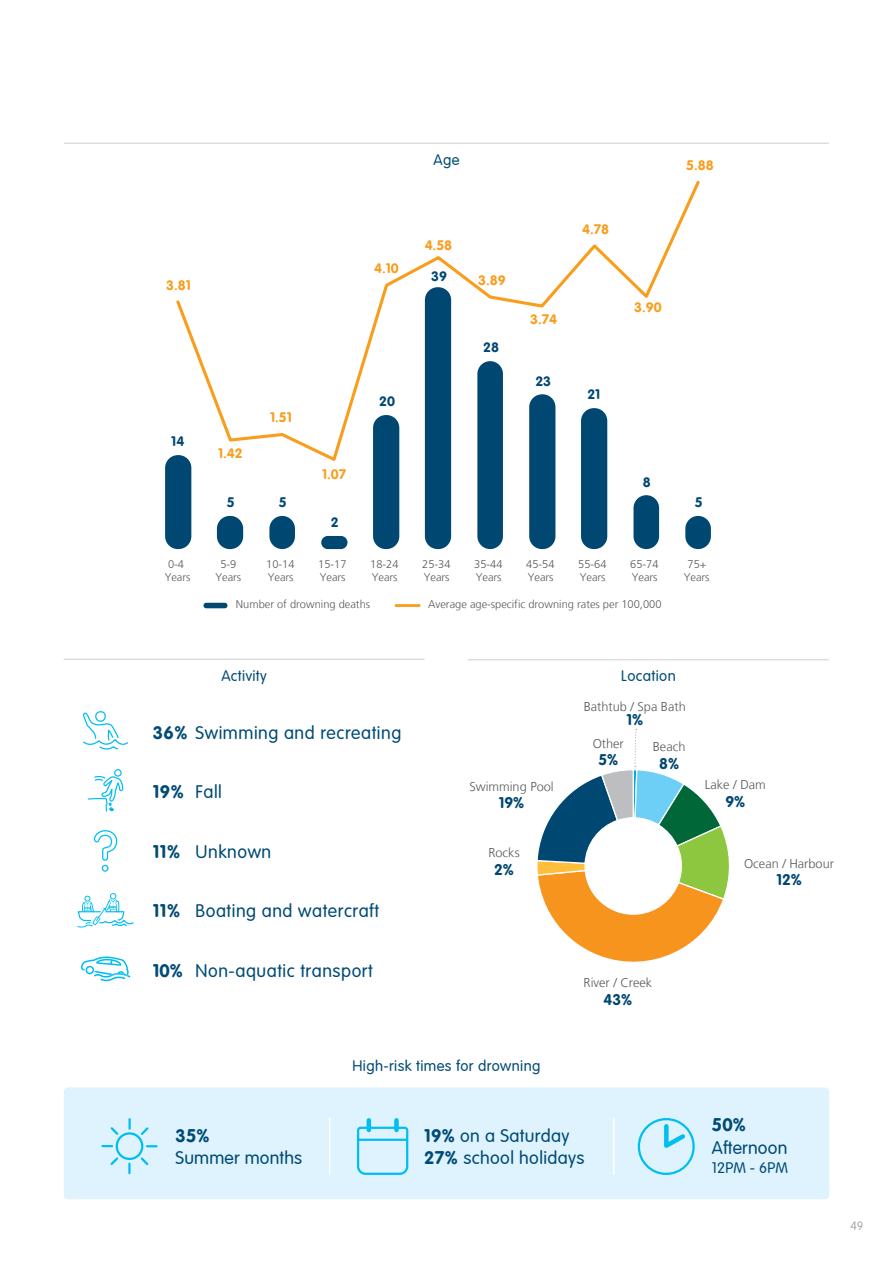
<style>
.page{position:relative;width:893px;height:1263px;background:#fff}
.page>*{position:absolute;margin:0;border:0;box-sizing:border-box;transform-origin:0 0}
.t1{font:300 18px "VAG Rounded Std";letter-spacing:.03em;color:#004b76}
.t2{font:300 18px/22.5px "VAG Rounded LT Pro";letter-spacing:.02em;color:#004b76}
.t3{font:700 18px "VAG Rounded LT Pro";color:#004b76}
.t4{font:700 15.3px "VAG Rounded Std";color:#004772}
.t5{font:300 15px "VAG Rounded LT Pro";letter-spacing:.025em;color:#004b76}
.t6{font:700 13.5px "VAG Rounded LT Pro";color:#f99d1c}
.t7{font:700 13.5px "VAG Rounded LT Pro";color:#004772}
.t8{font:300 12.75px "Frutiger LT";color:#58595b}
.t9{font:300 12px "VAG Rounded LT Pro";color:#a7a9ac}
.t10{font:300 11.1px/12.9px "Frutiger LT";color:#58595b}
.s1{font-family:"VAG Rounded LT Pro";font-weight:700}
.s2{font-weight:700}
</style>
<div class="page">
<svg style="left:537px;top:729px;width:192px;height:233px"></svg>
<hr style="left:64px;top:658px;width:360px;height:2px;background:#dcddde">
<hr style="left:65px;top:142px;width:763px;height:2px;background:#dcddde">
<hr style="left:468px;top:659px;width:360px;height:1px;background:#dcddde">
<div style="left:64px;top:1087px;width:765px;height:112px;background:#def3fd;border-radius:4px"></div>
<hr style="left:613px;top:1118px;width:1px;height:56px;background:#fff">
<hr style="left:329px;top:1118px;width:1px;height:56px;background:#fff">
<svg style="left:101px;top:1118px;width:57px;height:57px"></svg>
<svg style="left:637px;top:1118px;width:58px;height:57px"></svg>
<svg style="left:357px;top:1125px;width:52px;height:50px"></svg>
<hr style="left:367px;top:1120px;width:4px;height:10px;background:#00bdf2">
<div style="left:394px;top:1120px;width:5px;height:10px;background:#00bdf2"></div>
<div style="left:203px;top:603px;width:24px;height:5px;background:#004772;border-radius:3px"></div>
<hr style="left:396px;top:604px;width:23px;height:3px;background:#f99d1c">
<svg style="left:165px;top:455px;width:546px;height:94px"></svg>
<svg style="left:174px;top:180px;width:528px;height:284px"></svg>
<svg style="left:88px;top:769px;width:35px;height:43px"></svg>
<svg style="left:83px;top:712px;width:45px;height:38px"></svg>
<div style="left:95px;top:711px;width:11px;height:11px;border:1px solid #00bdf2;border-radius:50%"></div>
<svg style="left:93px;top:830px;width:25px;height:42px"></svg>
<svg style="left:77px;top:893px;width:57px;height:35px"></svg>
<svg style="left:81px;top:956px;width:49px;height:26px"></svg>
<p class="t6" style="left:166px;top:276px;width:26px">3.81</p>
<p class="t7" style="left:171px;top:433px;width:15px">14</p>
<p class="t6" style="left:218px;top:445px;width:26px">1.42</p>
<p class="t6" style="left:270px;top:409px;width:23px">1.51</p>
<p class="t7" style="left:227px;top:494px;width:9px">5</p>
<p class="t7" style="left:279px;top:494px;width:9px">5</p>
<p class="t6" style="left:322px;top:465px;width:26px">1.07</p>
<p class="t7" style="left:331px;top:514px;width:9px">2</p>
<p class="t6" style="left:374px;top:259px;width:26px">4.10</p>
<p class="t7" style="left:379px;top:393px;width:17px">20</p>
<h3 class="t5" style="left:433px;top:151px;width:28px">Age</h3>
<p class="t6" style="left:425px;top:236px;width:29px">4.58</p>
<p class="t7" style="left:431px;top:267px;width:17px">39</p>
<p class="t6" style="left:478px;top:272px;width:29px">3.89</p>
<p class="t7" style="left:483px;top:339px;width:17px">28</p>
<p class="t6" style="left:530px;top:311px;width:28px">3.74</p>
<p class="t7" style="left:535px;top:373px;width:17px">23</p>
<p class="t6" style="left:582px;top:220px;width:28px">4.78</p>
<p class="t7" style="left:587px;top:386px;width:15px">21</p>
<p class="t6" style="left:686px;top:157px;width:29px">5.88</p>
<p class="t6" style="left:634px;top:299px;width:29px">3.90</p>
<p class="t7" style="left:643px;top:474px;width:9px">8</p>
<p class="t7" style="left:695px;top:494px;width:9px">5</p>
<p class="t10" style="left:165px;top:557px;width:27px;line-height:13.4px;text-align:center">0-4<br>Years</p>
<p class="t10" style="left:215px;top:557px;width:27px;line-height:13.4px;text-align:center">5-9<br>Years</p>
<p class="t10" style="left:266px;top:558px;width:30px">10-14<br>Years</p>
<p class="t10" style="left:318px;top:558px;width:30px">15-17<br>Years</p>
<p class="t10" style="left:370px;top:558px;width:30px">18-24<br>Years</p>
<p class="t10" style="left:422px;top:558px;width:30px">25-34<br>Years</p>
<p class="t10" style="left:474px;top:558px;width:30px">35-44<br>Years</p>
<p class="t10" style="left:526px;top:558px;width:30px">45-54<br>Years</p>
<p class="t10" style="left:578px;top:558px;width:30px">55-64<br>Years</p>
<p class="t10" style="left:630px;top:558px;width:30px">65-74<br>Years</p>
<p class="t10" style="left:684px;top:558px;width:27px;text-align:center">75+<br>Years</p>
<p class="t10" style="left:236px;top:598px;width:136px">Number of drowning deaths</p>
<p class="t10" style="left:428px;top:598px;width:235px">Average age-specific drowning rates per 100,000</p>
<h3 class="t5" style="left:221px;top:667px;width:47px">Activity</h3>
<h1 class="t1" style="left:153px;top:722px;width:250px"><span class="s1">36%</span> Swimming and recreating</h1>
<h1 class="t1" style="left:153px;top:782px;width:71px"><span class="s1">19%</span> Fall</h1>
<h1 class="t1" style="left:153px;top:841px;width:120px"><span class="s1">11%</span> Unknown</h1>
<h1 class="t1" style="left:153px;top:900px;width:228px"><span class="s1">11%</span> Boating and watercraft</h1>
<h1 class="t1" style="left:153px;top:961px;width:222px"><span class="s1">10%</span> Non-aquatic transport</h1>
<p class="t8" style="left:469px;top:779px;width:86px">Swimming Pool</p>
<h2 class="t4" style="left:499px;top:794px;width:27px">19%</h2>
<p class="t8" style="left:488px;top:846px;width:33px">Rocks</p>
<h2 class="t4" style="left:494px;top:861px;width:21px">2%</h2>
<h3 class="t5" style="left:621px;top:667px;width:56px">Location</h3>
<p class="t8" style="left:584px;top:699px;width:104px">Bathtub / Spa Bath</p>
<h2 class="t4" style="left:626px;top:711px;width:18px">1%</h2>
<p class="t8" style="left:593px;top:736px;width:33px">Other</p>
<h2 class="t4" style="left:598px;top:751px;width:21px">5%</h2>
<p class="t8" style="left:653px;top:740px;width:34px">Beach</p>
<h2 class="t4" style="left:659px;top:754px;width:21px">8%</h2>
<p class="t8" style="left:705px;top:777px;width:62px">Lake / Dam</p>
<h2 class="t4" style="left:725px;top:792px;width:21px">9%</h2>
<p class="t8" style="left:744px;top:856px;width:91px">Ocean / Harbour</p>
<h2 class="t4" style="left:776px;top:871px;width:27px">12%</h2>
<p class="t8" style="left:584px;top:975px;width:70px">River / Creek</p>
<h2 class="t4" style="left:604px;top:990px;width:30px">43%</h2>
<h1 class="t3" style="left:176px;top:1124px;width:36px">35%</h1>
<h1 class="t2" style="left:176px;top:1147px;width:128px">Summer months</h1>
<h3 class="t5" style="left:352px;top:1057px;width:189px">High-risk times for drowning</h3>
<h1 class="t2" style="left:424px;top:1125px;width:162px"><span class="s2">19%</span> on a Saturday<br><span class="s2">27%</span> school holidays</h1>
<h1 class="t3" style="left:712px;top:1113px;width:36px">50%</h1>
<h1 class="t2" style="left:712px;top:1136px;width:77px">Afternoon</h1>
<h3 class="t5" style="left:712px;top:1159px;width:78px">12PM - 6PM</h3>
<p class="t9" style="left:850px;top:1218px;width:14px">49</p>
</div>
